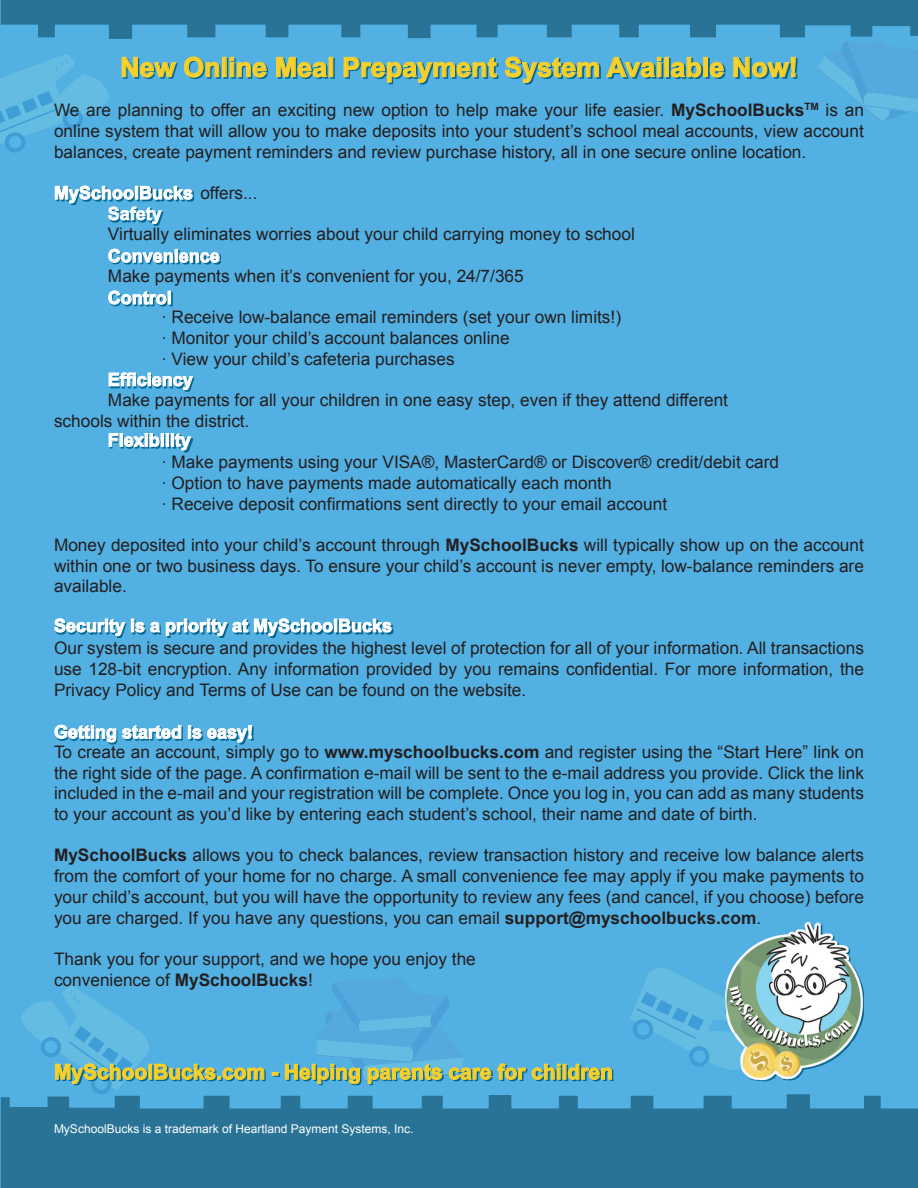
<style>
.page{position:relative;width:918px;height:1188px;background:#fff}
.page>*{position:absolute;margin:0;border:0;box-sizing:border-box;transform-origin:0 0}
.t1{font:700 27px "Arial";color:#f7d02c}
.t2{font:700 21px "Arial";color:#f7d02c}
.t3{font:700 18px "Arial";color:#fff}
.t4{font:17.25px/20.7px "Arial";color:#231f20;text-align:justify}
.t5{font:12px "Arial";color:#fff}
.s1{font-weight:700}
.s2{font-weight:400;font-size:17.25px;color:#231f20}
</style>
<div class="page">
<div style="left:1px;top:0;width:917px;height:1187px;background:#53b0e2"></div>
<svg style="left:1px;top:1094px;width:917px;height:94px;background:#2d799e"></svg>
<img style="left:264px;top:1065px;width:349px;height:21px">
<svg style="left:21px;top:986px;width:243px;height:110px"></svg>
<svg style="left:272px;top:1072px;width:6px;height:4px"></svg>
<svg style="left:285px;top:983px;width:206px;height:101px"></svg>
<svg style="left:497px;top:1063px;width:29px;height:17px"></svg>
<svg style="left:532px;top:1064px;width:28px;height:16px"></svg>
<svg style="left:568px;top:1064px;width:44px;height:16px"></svg>
<img style="left:732px;top:924px;width:132px;height:156px">
<svg style="left:630px;top:968px;width:116px;height:102px"></svg>
<img style="left:153px;top:224px;width:7px;height:2px">
<img style="left:112px;top:292px;width:60px;height:14px">
<svg style="left:108px;top:290px;width:63px;height:15px"></svg>
<svg style="left:55px;top:185px;width:138px;height:39px"></svg>
<img style="left:184px;top:376px;width:11px;height:16px">
<svg style="left:109px;top:372px;width:84px;height:18px"></svg>
<img style="left:110px;top:435px;width:83px;height:17px">
<svg style="left:109px;top:433px;width:55px;height:14px"></svg>
<div style="left:166px;top:433px;width:3px;height:14px;border:1px solid #fff"></div>
<svg style="left:171px;top:433px;width:20px;height:18px"></svg>
<img style="left:117px;top:620px;width:276px;height:18px">
<svg style="left:54px;top:618px;width:106px;height:18px"></svg>
<svg style="left:166px;top:618px;width:82px;height:18px"></svg>
<svg style="left:254px;top:618px;width:138px;height:18px"></svg>
<img style="left:108px;top:726px;width:145px;height:18px">
<svg style="left:54px;top:725px;width:127px;height:18px"></svg>
<svg style="left:188px;top:725px;width:64px;height:18px"></svg>
<img style="left:112px;top:254px;width:109px;height:11px">
<svg style="left:108px;top:249px;width:112px;height:14px"></svg>
<svg style="left:0;top:0;width:918px;height:154px"></svg>
<h1 class="t1" style="left:120px;top:49px;width:679px">New Online Meal Prepayment System Available Now!</h1>
<p class="t4" style="left:54px;top:100px;width:811px">We are planning to offer an exciting new option to help make your life easier. <span class="s1">MySchoolBucks</span><sup>TM</sup> is an online system that will allow you to make deposits into your student’s school meal accounts, view account balances, create payment reminders and review purchase history, all in one secure online location.</p>
<p class="t3" style="left:54px;top:181px;width:205px">MySchoolBucks <span class="s2">offers...</span></p>
<p class="t4" style="left:108px;top:224px;width:528px">Virtually eliminates worries about your child carrying money to school</p>
<p class="t4" style="left:108px;top:266px;width:417px">Make payments when it’s convenient for you, 24/7/365</p>
<p class="t4" style="left:162px;top:307px;width:461px;text-align:left">∙ Receive low-balance email reminders (set your own limits!) ∙ Monitor your child’s account balances online<br>∙ View your child’s cafeteria purchases</p>
<p class="t4" style="left:54px;top:390px;width:676px;text-indent:54px">Make payments for all your children in one easy step, even if they attend different schools within the district.</p>
<p class="t4" style="left:162px;top:452px;width:619px;text-align:left">∙ Make payments using your VISA®, MasterCard® or Discover® credit/debit card ∙ Option to have payments made automatically each month<br>∙ Receive deposit confirmations sent directly to your email account</p>
<p class="t4" style="left:54px;top:535px;width:811px">Money deposited into your child’s account through <span class="s1">MySchoolBucks</span> will typically show up on the account within one or two business days. To ensure your child’s account is never empty, low-balance reminders are available.</p>
<p class="t3" style="left:108px;top:202px;width:56px">Safety</p>
<p class="t3" style="left:108px;top:244px;width:114px">Convenience</p>
<p class="t3" style="left:108px;top:286px;width:65px">Control</p>
<p class="t3" style="left:108px;top:368px;width:87px">Efficiency</p>
<p class="t3" style="left:108px;top:428px;width:85px">Flexibility</p>
<p class="t3" style="left:54px;top:614px;width:340px">Security is a priority at MySchoolBucks</p>
<p class="t4" style="left:54px;top:638px;width:811px">Our system is secure and provides the highest level of protection for all of your information. All transactions use 128-bit encryption. Any information provided by you remains confidential. For more information, the Privacy Policy and Terms of Use can be found on the website.</p>
<p class="t3" style="left:54px;top:720px;width:201px">Getting started is easy!</p>
<p class="t4" style="left:54px;top:742px;width:812px">To create an account, simply go to <span class="s1">www.myschoolbucks.com</span> and register using the “Start Here” link on the right side of the page. A confirmation e-mail will be sent to the e-mail address you provide. Click the link included in the e-mail and your registration will be complete. Once you log in, you can add as many students to your account as you’d like by entering each student’s school, their name and date of birth.</p>
<p class="t4" style="left:54px;top:845px;width:812px"><span class="s1">MySchoolBucks</span> allows you to check balances, review transaction history and receive low balance alerts from the comfort of your home for no charge. A small convenience fee may apply if you make payments to your child’s account, but you will have the opportunity to review any fees (and cancel, if you choose) before you are charged. If you have any questions, you can email <span class="s1">support@myschoolbucks.com</span>.</p>
<p class="t4" style="left:54px;top:949px;width:423px">Thank you for your support, and we hope you enjoy the convenience of <span class="s1">MySchoolBucks</span>!</p>
<p class="t2" style="left:54px;top:1058px;width:560px">MySchoolBucks.com - Helping parents care for children</p>
<p class="t5" style="left:54px;top:1121px;width:361px">MySchoolBucks is a trademark of Heartland Payment Systems, Inc.</p>
</div>
